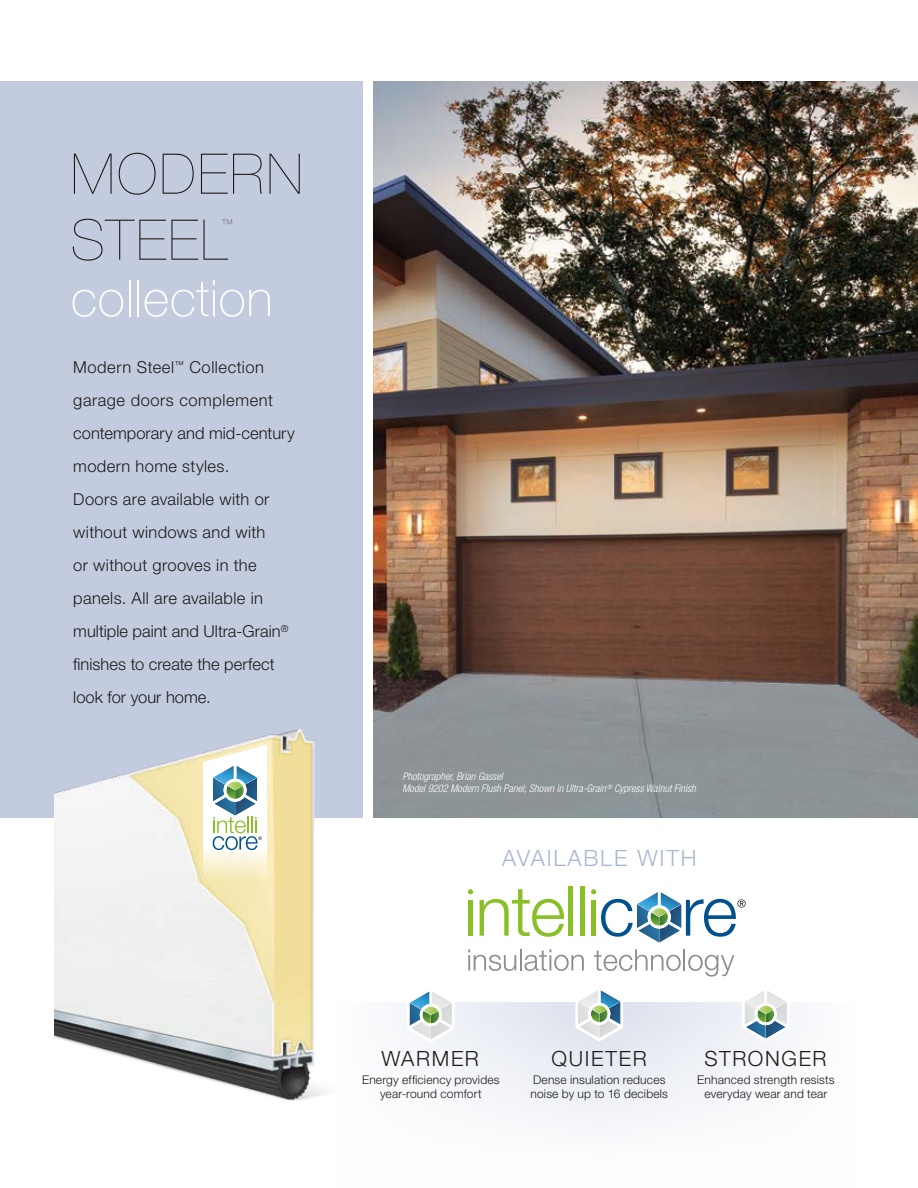
<style>
.page{position:relative;width:918px;height:1188px;background:#fff}
.page>*{position:absolute;margin:0;border:0;box-sizing:border-box;transform-origin:0 0}
.t1{font:200 56.1px/66px "Helvetica Neue";letter-spacing:.035em;color:#1c1b1a}
.t2{font:100 50.55px "Helvetica Neue";letter-spacing:.01em;color:#fff}
.t3{font:300 22.5px "Helvetica Neue";letter-spacing:.08em;color:#a8b6d0}
.t4{font:300 21px "Helvetica Neue";letter-spacing:.08em;color:#1c1b1a}
.t5{font:300 16.5px/33px "Helvetica Neue";letter-spacing:.02em;color:#1c1b1a}
.t6{font:200 12.3px "Helvetica Neue";color:#1c1b1a}
.t7{font:300 12px/14.4px "Helvetica Neue";letter-spacing:.015em;color:#1c1b1a;text-align:center}
.t8{font:italic 300 condensed 10.5px/12.6px "Helvetica Neue";color:#fff}
</style>
<div class="page">
<img style="left:374px;top:81px;width:544px;height:736px">
<div style="left:0;top:81px;width:363px;height:737px;background:#c3ccdf"></div>
<svg style="left:468px;top:949px;width:48px;height:22px"></svg>
<hr style="left:520px;top:949px;width:2px;height:22px;background:#8c8d8d">
<svg style="left:524px;top:949px;width:60px;height:22px"></svg>
<svg style="left:594px;top:949px;width:140px;height:28px"></svg>
<div style="left:468px;top:900px;width:5px;height:36px;background:#8ac027"></div>
<svg style="left:480px;top:889px;width:84px;height:48px"></svg>
<hr style="left:569px;top:886px;width:4px;height:50px;background:#8ac027">
<hr style="left:580px;top:886px;width:4px;height:50px;background:#8ac027">
<svg style="left:468px;top:889px;width:5px;height:5px"></svg>
<svg style="left:591px;top:889px;width:155px;height:54px"></svg>
<div style="left:316px;top:1002px;width:564px;height:186px;background:linear-gradient(to bottom,#eceff5,#fff)"></div>
<svg style="left:405px;top:991px;width:53px;height:54px"></svg>
<svg style="left:740px;top:991px;width:53px;height:53px"></svg>
<svg style="left:573px;top:990px;width:54px;height:54px"></svg>
<img style="left:54px;top:730px;width:292px;height:371px">
<svg style="left:203px;top:745px;width:64px;height:136px"></svg>
<h1 class="t1" style="left:71px;top:141px;width:233px">MODERN<br>STEEL</h1>
<p class="t6" style="left:221px;top:217px;width:14px">™</p>
<h2 class="t2" style="left:71px;top:269px;width:203px">collection</h2>
<p class="t5" style="left:73px;top:352px;width:223px">Modern Steel<sup>™</sup> Collection garage doors complement contemporary and mid-century modern home styles.<br>Doors are available with or without windows and with<br>or without grooves in the panels. All are available in multiple paint and Ultra-Grain<sup>® </sup>finishes to create the perfect look for your home.</p>
<p class="t8" style="left:402px;top:771px;width:295px">Photographer, Brian Gassel<br>Model 9202 Modern Flush Panel; Shown in Ultra-Grain <sup>®</sup> Cypress Walnut Finish</p>
<h3 class="t3" style="left:502px;top:845px;width:196px">AVAILABLE WITH</h3>
<p class="t4" style="left:381px;top:1050px;width:99px">WARMER</p>
<p class="t7" style="left:362px;top:1073px;width:139px">Energy efficiency provides year-round comfort</p>
<p class="t4" style="left:552px;top:1050px;width:97px">QUIETER</p>
<p class="t7" style="left:531px;top:1073px;width:139px;text-align:left">Dense insulation reduces noise by up to 16 decibels</p>
<p class="t4" style="left:705px;top:1050px;width:124px">STRONGER</p>
<p class="t7" style="left:697px;top:1073px;width:139px">Enhanced strength resists everyday wear and tear</p>
</div>
